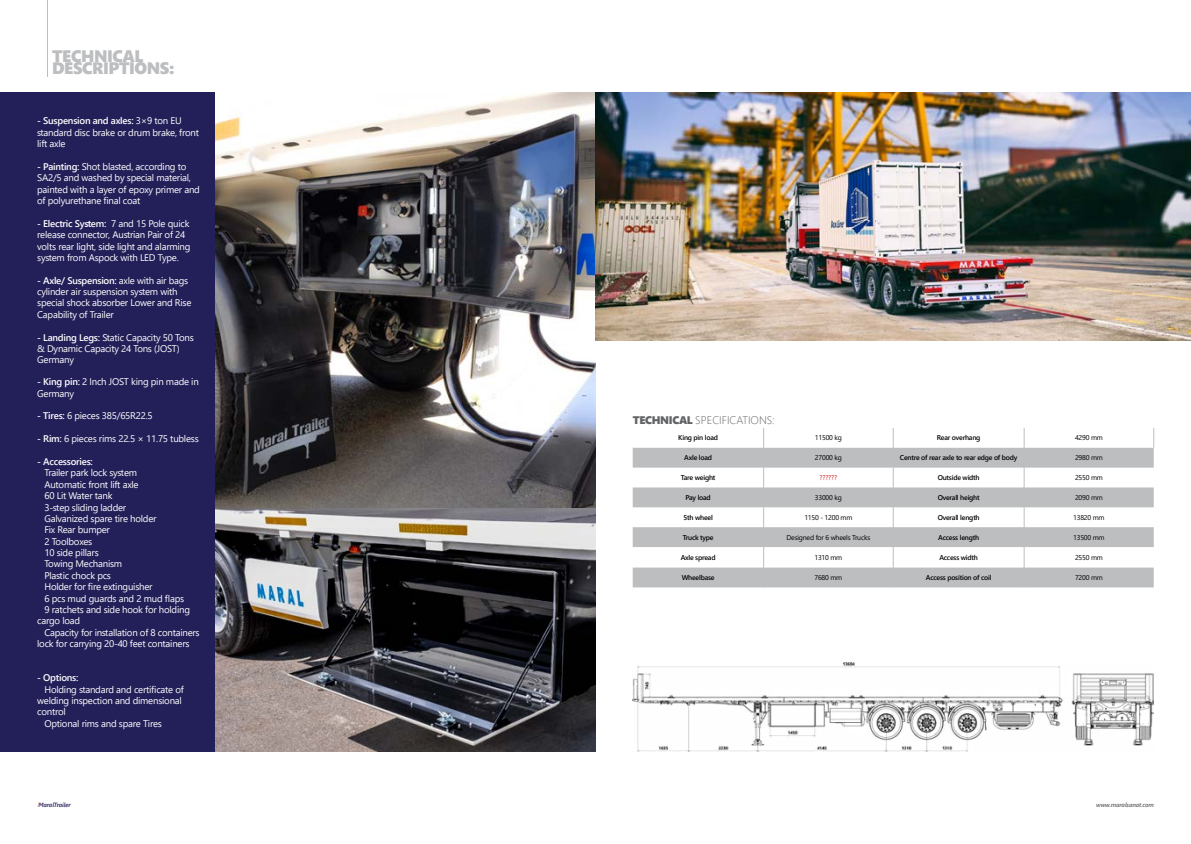
<style>
.page{position:relative;width:1191px;height:844px;background:#fff}
.page>*{position:absolute;margin:0;border:0;box-sizing:border-box;transform-origin:0 0}
.t1{font:16.62px/12.2px "Segoe UI Black";letter-spacing:-.025em;color:#bcbec0}
.t2{font:300 11.03px "Segoe UI";letter-spacing:.005em;color:#636466}
.t3{font:9.62px/11.4px "Segoe UI";letter-spacing:-.025em;color:#fff}
.t4{font:600 9.62px "Segoe UI";letter-spacing:-.025em;color:#fff}
.t5{font:600 7px "Segoe UI";letter-spacing:-.03em;color:#000}
.t6{font:7px "Segoe UI";letter-spacing:-.03em;color:#000}
.t7{font:7px "Segoe UI";color:#d2232a}
.t8{font:italic 600 6.12px "Segoe UI";letter-spacing:-.02em;color:#636466}
.t9{font:italic 600 6.12px "Segoe UI";letter-spacing:-.02em;color:#231f59}
.s1{font-weight:600}
.s2{font-family:"Segoe UI Black";font-weight:400}
</style>
<div class="page">
<hr style="left:47px;top:0;width:1px;height:76px;background:#bcbec0">
<div style="left:0;top:92px;width:215px;height:659px;background:#231f59"></div>
<img style="left:215px;top:92px;width:380px;height:659px">
<img style="left:595px;top:92px;width:596px;height:248px">
<svg style="left:632px;top:428px;width:522px;height:159px"></svg>
<img style="left:632px;top:662px;width:521px;height:89px">
<h1 class="t1" style="left:52px;top:49px;width:124px">TECHNICAL<br>DESCRIPTIONS:</h1>
<p class="t3" style="left:37px;top:114px;width:163px"><span class="s1">- Suspension and axles:</span> 3×9 ton EU standard disc brake or drum brake, front lift axle</p>
<p class="t3" style="left:37px;top:160px;width:164px"><span class="s1">- Painting:</span> Shot blasted, according to SA2/5 and washed by special material, painted with a layer of epoxy primer and of polyurethane final coat</p>
<p class="t3" style="left:37px;top:217px;width:155px"><span class="s1">- Electric System:</span> 7 and 15 Pole quick release connector, Austrian Pair of 24 volts rear light, side light and alarming system from Aspock with LED Type.</p>
<p class="t3" style="left:37px;top:273px;width:156px"><span class="s1">- Axle/ Suspension:</span> axle with air bags cylinder air suspension system with special shock absorber Lower and Rise Capability of Trailer</p>
<p class="t3" style="left:37px;top:330px;width:158px"><span class="s1">- Landing Legs:</span> Static Capacity 50 Tons &amp; Dynamic Capacity 24 Tons (JOST)<br>Germany</p>
<p class="t3" style="left:37px;top:375px;width:163px"><span class="s1">- King pin:</span> 2 Inch JOST king pin made in<br>Germany</p>
<p class="t3" style="left:37px;top:409px;width:117px"><span class="s1">- Tires:</span> 6 pieces 385/65R22.5</p>
<p class="t3" style="left:37px;top:432px;width:163px"><span class="s1">- Rim:</span> 6 pieces rims 22.5 × 11.75 tubless</p>
<p class="t4" style="left:37px;top:452px;width:57px">- Accessories:</p>
<p class="t3" style="left:44px;top:466px;width:94px">Trailer park lock system</p>
<p class="t3" style="left:44px;top:477px;width:96px">Automatic front lift axle</p>
<p class="t3" style="left:44px;top:489px;width:70px">60 Lit Water tank</p>
<p class="t3" style="left:44px;top:500px;width:83px">3-step sliding ladder</p>
<p class="t3" style="left:44px;top:512px;width:114px">Galvanized spare tire holder</p>
<p class="t3" style="left:44px;top:523px;width:67px">Fix Rear bumper</p>
<p class="t3" style="left:44px;top:534px;width:49px">2 Toolboxes</p>
<p class="t3" style="left:44px;top:546px;width:56px">10 side pillars</p>
<p class="t3" style="left:44px;top:557px;width:79px">Towing Mechanism</p>
<p class="t3" style="left:44px;top:568px;width:68px">Plastic chock pcs</p>
<p class="t3" style="left:44px;top:580px;width:110px">Holder for fire extinguisher</p>
<p class="t3" style="left:44px;top:591px;width:141px">6 pcs mud guards and 2 mud flaps</p>
<p class="t3" style="left:44px;top:603px;width:147px">9 ratchets and side hook for holding</p>
<p class="t3" style="left:37px;top:614px;width:45px">cargo load</p>
<p class="t3" style="left:44px;top:625px;width:157px">Capacity for installation of 8 containers</p>
<p class="t3" style="left:37px;top:637px;width:154px">lock for carrying 20-40 feet containers</p>
<p class="t4" style="left:37px;top:668px;width:43px">- Options:</p>
<p class="t3" style="left:44px;top:682px;width:141px">Holding standard and certificate of</p>
<p class="t3" style="left:37px;top:694px;width:146px">welding inspection and dimensional</p>
<p class="t3" style="left:37px;top:705px;width:30px">control</p>
<p class="t3" style="left:44px;top:716px;width:119px">Optional rims and spare Tires</p>
<p class="t2" style="left:632px;top:409px;width:143px"><span class="s2">TECHNICAL</span> SPECIFICATIONS:</p>
<p class="t5" style="left:678px;top:431px;width:41px">King pin load</p>
<p class="t6" style="left:815px;top:431px;width:28px">11500 kg</p>
<p class="t5" style="left:937px;top:431px;width:45px">Rear overhang</p>
<p class="t6" style="left:1075px;top:431px;width:29px">4290 mm</p>
<p class="t5" style="left:684px;top:451px;width:29px">Axle load</p>
<p class="t6" style="left:815px;top:451px;width:28px">27000 kg</p>
<p class="t5" style="left:900px;top:451px;width:119px">Centre of rear axle to rear edge of body</p>
<p class="t6" style="left:1075px;top:451px;width:29px">2980 mm</p>
<p class="t5" style="left:681px;top:471px;width:36px">Tare weight</p>
<p class="t7" style="left:819px;top:471px;width:19px">??????</p>
<p class="t5" style="left:937px;top:471px;width:44px">Outside width</p>
<p class="t6" style="left:1075px;top:471px;width:29px">2550 mm</p>
<p class="t5" style="left:685px;top:490px;width:27px">Pay load</p>
<p class="t6" style="left:815px;top:490px;width:28px">33000 kg</p>
<p class="t5" style="left:937px;top:490px;width:44px">Overall height</p>
<p class="t6" style="left:1075px;top:490px;width:29px">2090 mm</p>
<p class="t5" style="left:683px;top:510px;width:31px">5th wheel</p>
<p class="t6" style="left:804px;top:510px;width:50px">1150 - 1200 mm</p>
<p class="t5" style="left:937px;top:510px;width:44px">Overall length</p>
<p class="t6" style="left:1073px;top:510px;width:33px">13820 mm</p>
<p class="t5" style="left:682px;top:530px;width:32px">Truck type</p>
<p class="t6" style="left:786px;top:530px;width:85px">Designed for 6 wheels Trucks</p>
<p class="t5" style="left:938px;top:530px;width:42px">Access length</p>
<p class="t6" style="left:1073px;top:530px;width:33px">13500 mm</p>
<p class="t5" style="left:680px;top:550px;width:36px">Axle spread</p>
<p class="t6" style="left:814px;top:550px;width:29px">1310 mm</p>
<p class="t5" style="left:939px;top:550px;width:40px">Access width</p>
<p class="t6" style="left:1075px;top:550px;width:29px">2550 mm</p>
<p class="t5" style="left:681px;top:571px;width:34px">Wheelbase</p>
<p class="t6" style="left:814px;top:571px;width:29px">7680 mm</p>
<p class="t5" style="left:926px;top:571px;width:67px">Access position of coil</p>
<p class="t6" style="left:1075px;top:571px;width:29px">7200 mm</p>
<p class="t9" style="left:38px;top:798px;width:34px">MaralTrailer</p>
<p class="t8" style="left:1096px;top:798px;width:59px">www.maralsanat.com</p>
</div>
